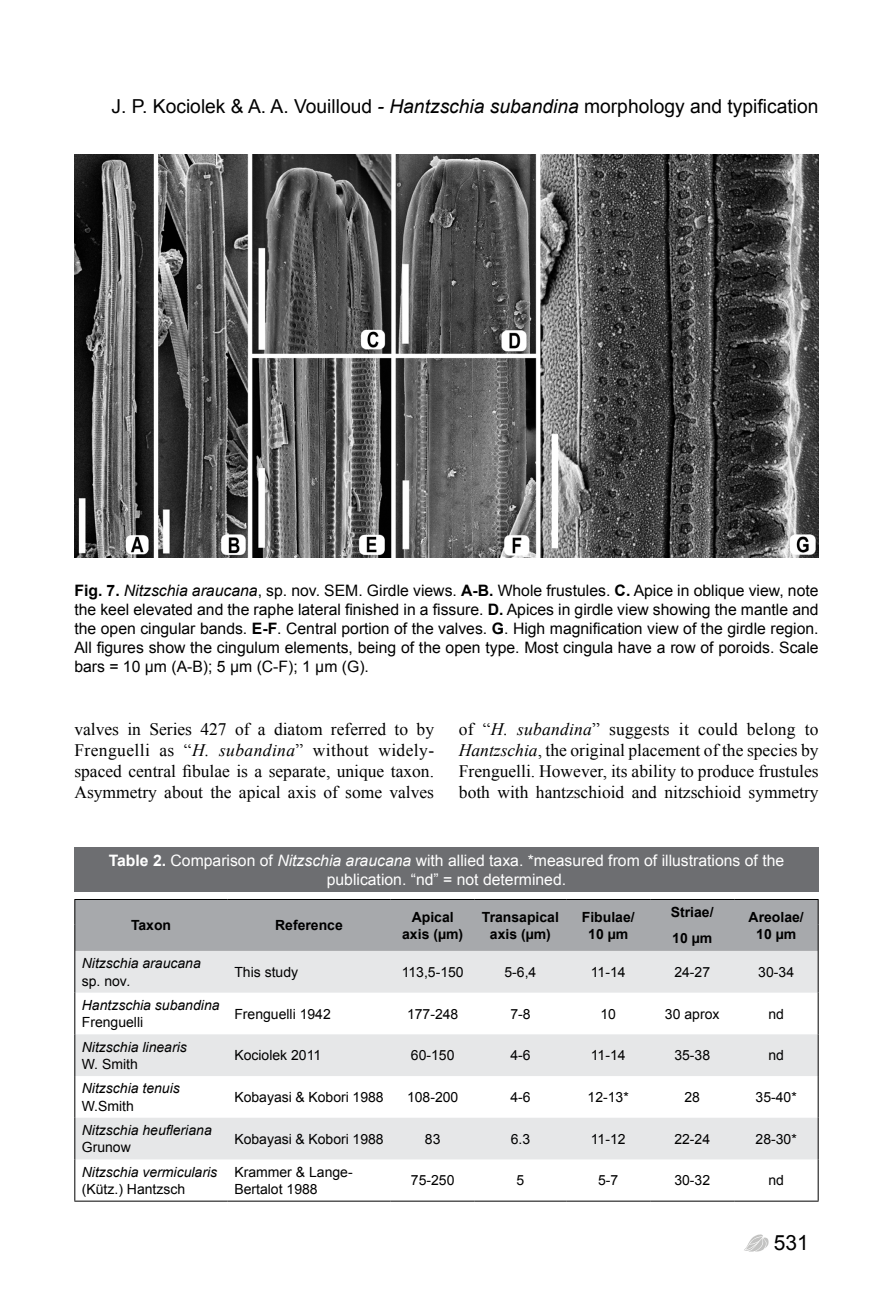
<style>
.page{position:relative;width:893px;height:1290px;background:#fff}
.page>*{position:absolute;margin:0;border:0;box-sizing:border-box;transform-origin:0 0}
.t1{font:21px "Arial";color:#000}
.t2{font:19.25px "Arial";color:#000}
.t3{font:17.5px/21px "Times New Roman";color:#000;text-align:justify}
.t4{font:15.75px/18.9px "Arial";color:#000;text-align:justify}
.t5{font:15.75px/18.9px "Arial";color:#fff;text-align:center}
.t6{font:14px/17.5px "Arial";color:#000}
.t7{font:italic 14px/17.5px "Arial";color:#000}
.t8{font:700 14px/17.5px "Arial";color:#000;text-align:center}
.s1{font-style:italic}
.s2{font-weight:700}
.s3{font-style:normal}
</style>
<div class="page">
<svg style="left:744px;top:1234px;width:24px;height:17px"></svg>
<img style="left:74px;top:155px;width:745px;height:403px">
<div style="left:74px;top:848px;width:745px;height:44px;background:#6d6e71"></div>
<svg style="left:75px;top:951px;width:743px;height:208px;fill:#e6e7e8"></svg>
<div style="left:74px;top:899px;width:745px;height:52px;background:#a7a9ac"></div>
<hr style="left:74px;top:951px;width:1px;height:41px;background:#000">
<hr style="left:818px;top:951px;width:1px;height:41px;background:#000">
<hr style="left:74px;top:992px;width:1px;height:42px;background:#000">
<hr style="left:818px;top:992px;width:1px;height:42px;background:#000">
<hr style="left:74px;top:1034px;width:1px;height:42px;background:#000">
<hr style="left:818px;top:1034px;width:1px;height:42px;background:#000">
<hr style="left:74px;top:1076px;width:1px;height:42px;background:#000">
<hr style="left:818px;top:1076px;width:1px;height:42px;background:#000">
<hr style="left:74px;top:1118px;width:1px;height:41px;background:#000">
<hr style="left:818px;top:1118px;width:1px;height:41px;background:#000">
<hr style="left:74px;top:1159px;width:1px;height:41px;background:#000">
<hr style="left:818px;top:1159px;width:1px;height:41px;background:#000">
<hr style="left:74px;top:1200px;width:153px;height:1px;background:#000">
<hr style="left:227px;top:1200px;width:164px;height:1px;background:#000">
<hr style="left:391px;top:1200px;width:84px;height:1px;background:#000">
<hr style="left:475px;top:1200px;width:91px;height:1px;background:#000">
<hr style="left:566px;top:1200px;width:84px;height:1px;background:#000">
<hr style="left:650px;top:1200px;width:84px;height:1px;background:#000">
<hr style="left:734px;top:1200px;width:85px;height:1px;background:#000">
<p class="t2" style="left:111px;top:94px;width:708px">J. P. Kociolek &amp; A. A. Vouilloud <span class="s1">- Hantzschia subandina</span> morphology and typification</p>
<p class="t4" style="left:74px;top:581px;width:746px"><span class="s2">Fig. 7.</span> <span class="s1">Nitzschia araucana</span>, sp. nov. SEM. Girdle views. <span class="s2">A-B.</span> Whole frustules. <span class="s2">C.</span> Apice in oblique view, note the keel elevated and the raphe lateral finished in a fissure. <span class="s2">D.</span> Apices in girdle view showing the mantle and the open cingular bands. <span class="s2">E-F</span>. Central portion of the valves. <span class="s2">G</span>. High magnification view of the girdle region.<br>All figures show the cingulum elements, being of the open type. Most cingula have a row of poroids. Scale bars = 10 μm (A-B); 5 µm (C-F); 1 µm (G).</p>
<p class="t3" style="left:74px;top:718px;width:361px">valves in Series 427 of a diatom referred to by Frenguelli as “<span class="s1">H. subandina</span>” without widely&shy;spaced central fibulae is a separate, unique taxon.<br>Asymmetry about the apical axis of some valves</p>
<p class="t3" style="left:459px;top:718px;width:361px">of “<span class="s1">H. subandina</span>” suggests it could belong to <span class="s1">Hantzschia</span>, the original placement of the species by Frenguelli. However, its ability to produce frustules both with hantzschioid and nitzschioid symmetry</p>
<p class="t5" style="left:109px;top:851px;width:677px"><span class="s2">Table 2.</span> Comparison of <span class="s1">Nitzschia araucana</span> with allied taxa. *measured from of illustrations of the publication. “nd” = not determined.</p>
<p class="t8" style="left:131px;top:917px;width:42px">Taxon</p>
<p class="t8" style="left:275px;top:917px;width:69px">Reference</p>
<p class="t8" style="left:402px;top:908px;width:62px">Apical axis (µm)</p>
<p class="t8" style="left:482px;top:908px;width:79px">Transapical axis (µm)</p>
<p class="t8" style="left:582px;top:908px;width:54px">Fibulae/<br>10 µm</p>
<p class="t8" style="left:671px;top:904px;width:44px">Striae/</p>
<p class="t8" style="left:749px;top:908px;width:57px">Areolae/</p>
<p class="t8" style="left:672px;top:930px;width:41px">10 µm</p>
<p class="t8" style="left:756px;top:926px;width:41px">10 µm</p>
<p class="t7" style="left:82px;top:955px;width:121px">Nitzschia araucana <span class="s3">sp. nov</span>.</p>
<p class="t6" style="left:234px;top:963px;width:65px">This study</p>
<p class="t6" style="left:402px;top:963px;width:64px">113,5-150</p>
<p class="t6" style="left:504px;top:963px;width:33px">5-6,4</p>
<p class="t6" style="left:591px;top:963px;width:36px">11-14</p>
<p class="t6" style="left:674px;top:963px;width:37px">24-27</p>
<p class="t6" style="left:758px;top:963px;width:37px">30-34</p>
<p class="t7" style="left:82px;top:996px;width:139px">Hantzschia subandina</p>
<p class="t6" style="left:82px;top:1014px;width:63px">Frenguelli</p>
<p class="t6" style="left:234px;top:1005px;width:98px">Frenguelli 1942</p>
<p class="t6" style="left:407px;top:1005px;width:53px">177-248</p>
<p class="t6" style="left:510px;top:1005px;width:22px">7-8</p>
<p class="t6" style="left:600px;top:1005px;width:17px">10</p>
<p class="t6" style="left:665px;top:1005px;width:56px">30 aprox</p>
<p class="t6" style="left:768px;top:1005px;width:17px">nd</p>
<p class="t7" style="left:82px;top:1038px;width:107px">Nitzschia linearis</p>
<p class="t6" style="left:82px;top:1055px;width:58px">W. Smith</p>
<p class="t7" style="left:82px;top:1080px;width:100px">Nitzschia tenuis</p>
<p class="t6" style="left:82px;top:1097px;width:54px">W.Smith</p>
<p class="t7" style="left:82px;top:1121px;width:131px">Nitzschia heufleriana</p>
<p class="t6" style="left:82px;top:1139px;width:51px">Grunow</p>
<p class="t7" style="left:82px;top:1163px;width:137px">Nitzschia vermicularis</p>
<p class="t6" style="left:82px;top:1180px;width:105px">(Kütz.) Hantzsch</p>
<p class="t6" style="left:234px;top:1047px;width:88px">Kociolek 2011</p>
<p class="t6" style="left:411px;top:1047px;width:45px">60-150</p>
<p class="t6" style="left:510px;top:1047px;width:22px">4-6</p>
<p class="t6" style="left:591px;top:1047px;width:36px">11-14</p>
<p class="t6" style="left:674px;top:1047px;width:37px">35-38</p>
<p class="t6" style="left:768px;top:1047px;width:17px">nd</p>
<p class="t6" style="left:234px;top:1088px;width:151px">Kobayasi &amp; Kobori 1988</p>
<p class="t6" style="left:407px;top:1088px;width:53px">108-200</p>
<p class="t6" style="left:510px;top:1088px;width:22px">4-6</p>
<p class="t6" style="left:588px;top:1088px;width:43px">12-13*</p>
<p class="t6" style="left:684px;top:1088px;width:17px">28</p>
<p class="t6" style="left:756px;top:1088px;width:43px">35-40*</p>
<p class="t6" style="left:234px;top:1130px;width:151px">Kobayasi &amp; Kobori 1988</p>
<p class="t6" style="left:425px;top:1130px;width:17px">83</p>
<p class="t6" style="left:511px;top:1130px;width:21px">6.3</p>
<p class="t6" style="left:591px;top:1130px;width:36px">11-12</p>
<p class="t6" style="left:674px;top:1130px;width:37px">22-24</p>
<p class="t6" style="left:756px;top:1130px;width:43px">28-30*</p>
<p class="t6" style="left:234px;top:1163px;width:120px">Krammer &amp; Lange-<br>Bertalot 1988</p>
<p class="t6" style="left:411px;top:1172px;width:45px">75-250</p>
<p class="t6" style="left:517px;top:1172px;width:9px">5</p>
<p class="t6" style="left:598px;top:1172px;width:22px">5-7</p>
<p class="t6" style="left:674px;top:1172px;width:37px">30-32</p>
<p class="t6" style="left:768px;top:1172px;width:17px">nd</p>
<h1 class="t1" style="left:774px;top:1228px;width:37px">531</h1>
</div>
